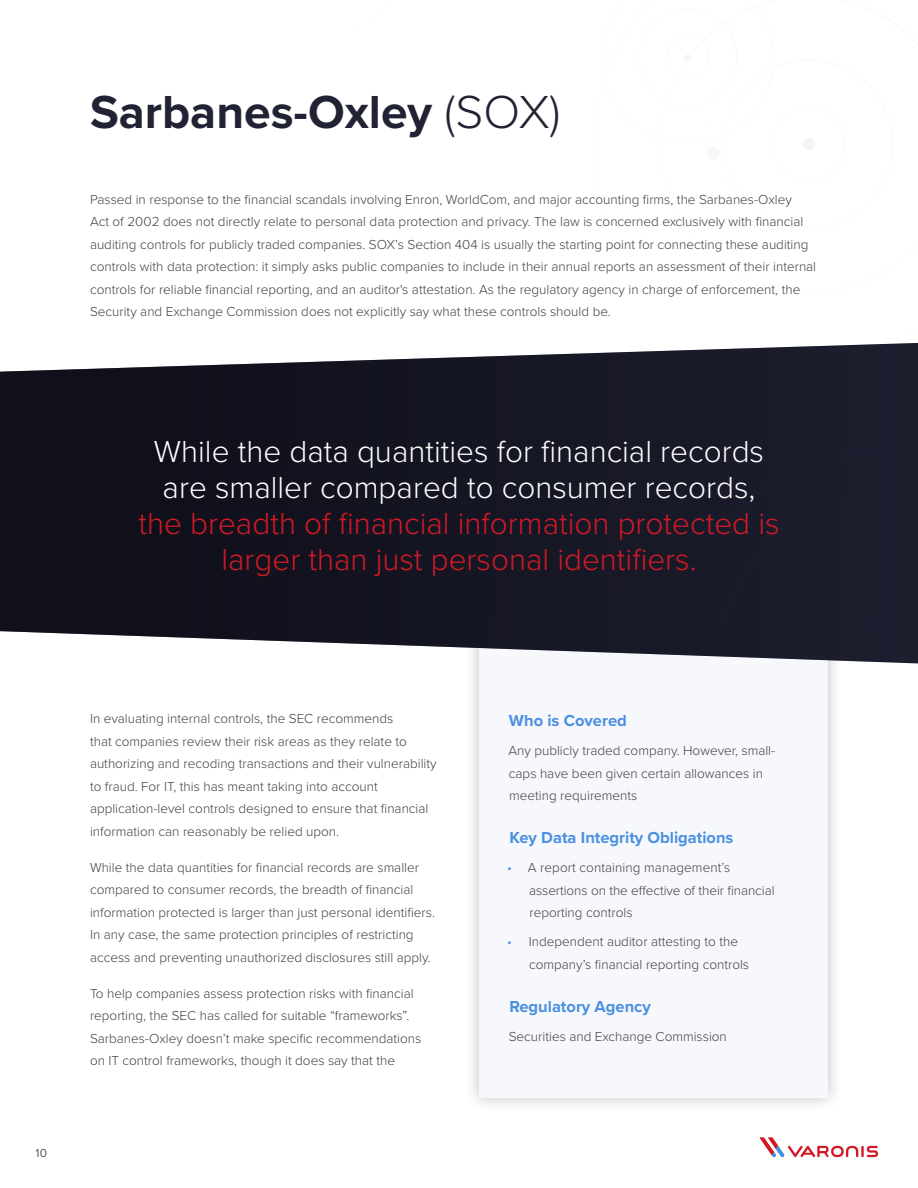
<style>
.page{position:relative;width:918px;height:1188px;background:#fff}
.page>*{position:absolute;margin:0;border:0;box-sizing:border-box;transform-origin:0 0}
.t1{font:700 48px "Proxima Nova";color:#212234}
.t2{font:300 31.5px/36px "Proxima Nova";color:#fff}
.t3{font:300 31.5px/36px "Proxima Nova";color:#d21a27;text-align:center}
.t4{font:700 16.5px "Proxima Nova";color:#4a90e2}
.t5{font:300 13.5px/22.5px "Proxima Nova";color:#414042}
.t6{font:12px "Proxima Nova";color:#55585b}
.s1{font-weight:300}
.s2{color:#4a90e2}
</style>
<div class="page">
<div style="left:464px;top:592px;width:379px;height:522px;background:#000;opacity:.25"></div>
<svg style="left:479px;top:664px;width:349px;height:434px"></svg>
<svg style="left:386px;top:343px;width:532px;height:321px;background:#292a37"></svg>
<div style="left:683px;top:368px;width:235px;height:296px;background:#1a1b2b"></div>
<div style="left:703px;top:451px;width:215px;height:213px;background:#1b1c2c"></div>
<div style="left:0;top:359px;width:386px;height:286px;background:#10111c"></div>
<svg style="left:760px;top:1138px;width:118px;height:19px"></svg>
<h1 class="t1" style="left:90px;top:76px;width:472px">Sarbanes-Oxley <span class="s1">(SOX)</span></h1>
<p class="t5" style="left:90px;top:187px;width:728px">Passed in response to the financial scandals involving Enron, WorldCom, and major accounting firms, the Sarbanes-Oxley<br>Act of 2002 does not directly relate to personal data protection and privacy. The law is concerned exclusively with financial auditing controls for publicly traded companies. SOX’s Section 404 is usually the starting point for connecting these auditing controls with data protection: it simply asks public companies to include in their annual reports an assessment of their internal controls for reliable financial reporting, and an auditor's attestation. As the regulatory agency in charge of enforcement, the Security and Exchange Commission does not explicitly say what these controls should be.</p>
<h2 class="t2" style="left:154px;top:431px;width:612px">While the data quantities for financial records are smaller compared to consumer records,</h2>
<h2 class="t3" style="left:138px;top:503px;width:643px">the breadth of financial information protected is larger than just personal identifiers.</h2>
<p class="t6" style="left:36px;top:1144px;width:13px">10</p>
<p class="t5" style="left:90px;top:707px;width:348px">In evaluating internal controls, the SEC recommends<br>that companies review their risk areas as they relate to authorizing and recoding transactions and their vulnerability to fraud. For IT, this has meant taking into account application-level controls designed to ensure that financial information can reasonably be relied upon.</p>
<p class="t5" style="left:90px;top:855px;width:347px">While the data quantities for financial records are smaller compared to consumer records, the breadth of financial information protected is larger than just personal identifiers.<br>In any case, the same protection principles of restricting access and preventing unauthorized disclosures still apply.</p>
<p class="t5" style="left:90px;top:981px;width:333px">To help companies assess protection risks with financial reporting, the SEC has called for suitable “frameworks”.<br>Sarbanes-Oxley doesn’t make specific recommendations on IT control frameworks, though it does say that the</p>
<p class="t4" style="left:509px;top:708px;width:119px">Who is Covered</p>
<p class="t5" style="left:508px;top:739px;width:268px">Any publicly traded company. However, small&shy;caps have been given certain allowances in meeting requirements</p>
<p class="t4" style="left:509px;top:825px;width:226px">Key Data Integrity Obligations</p>
<p class="t5" style="left:529px;top:856px;width:247px;text-indent:-22px"><span class="s2">•</span> A report containing management’s assertions on the effective of their financial reporting controls</p>
<p class="t5" style="left:529px;top:930px;width:221px;text-indent:-22px"><span class="s2">•</span> Independent auditor attesting to the company’s financial reporting controls</p>
<p class="t4" style="left:509px;top:994px;width:143px">Regulatory Agency</p>
<p class="t5" style="left:509px;top:1024px;width:220px">Securities and Exchange Commission</p>
</div>
